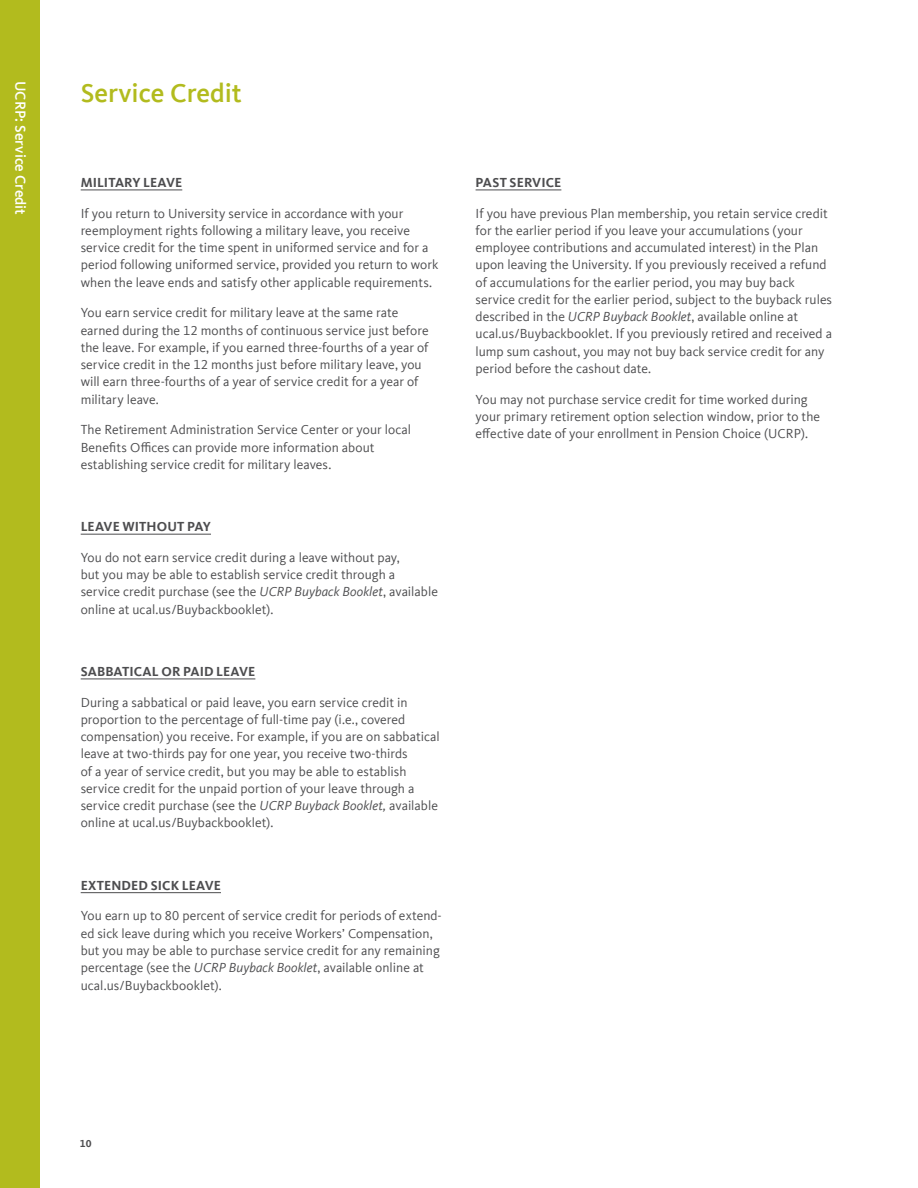
<style>
.page{position:relative;width:918px;height:1188px;background:#fff}
.page>*{position:absolute;margin:0;border:0;box-sizing:border-box;transform-origin:0 0}
.t1{font:500 27px "Kievit Offc Pro";color:#b2bb1e}
.t2{font:500 15px "Kievit Offc Pro";color:#fff}
.t3{font:13.5px/17.2px "Kievit Offc Pro";color:#4d4d4f}
.t4{font:700 13.5px "Kievit Offc Pro";letter-spacing:.005em;color:#4d4d4f}
.t5{font:700 10.5px "Kievit Offc Pro";color:#4d4d4f}
.s1{font-style:italic}
</style>
<div class="page">
<div style="left:0;top:0;width:40px;height:1188px;background:#b2bb1e"></div>
<hr style="left:81px;top:190px;width:101px;height:1px;background:#4d4d4f">
<hr style="left:81px;top:534px;width:130px;height:1px;background:#4d4d4f">
<hr style="left:81px;top:679px;width:174px;height:1px;background:#4d4d4f">
<hr style="left:81px;top:892px;width:140px;height:1px;background:#4d4d4f">
<hr style="left:476px;top:190px;width:85px;height:1px;background:#4d4d4f">
<p class="t2" style="left:29px;top:81px;width:135px;rotate:90deg">UCRP: Service Credit</p>
<h1 class="t1" style="left:81px;top:76px;width:163px">Service Credit</h1>
<p class="t4" style="left:81px;top:174px;width:103px">MILITARY LEAVE</p>
<p class="t3" style="left:81px;top:204px;width:359px">If you return to University service in accordance with your reemployment rights following a military leave, you receive service credit for the time spent in uniformed service and for a period following uniformed service, provided you return to work when the leave ends and satisfy other applicable requirements.</p>
<p class="t3" style="left:81px;top:304px;width:349px">You earn service credit for military leave at the same rate earned during the 12 months of continuous service just before the leave. For example, if you earned three-fourths of a year of service credit in the 12 months just before military leave, you will earn three-fourths of a year of service credit for a year of military leave.</p>
<p class="t3" style="left:81px;top:421px;width:332px">The Retirement Administration Service Center or your local<br>Benefits Offices can provide more information about establishing service credit for military leaves.</p>
<p class="t4" style="left:81px;top:519px;width:132px">LEAVE WITHOUT PAY</p>
<p class="t3" style="left:81px;top:549px;width:359px">You do not earn service credit during a leave without pay,<br>but you may be able to establish service credit through a service credit purchase (see the <span class="s1">UCRP Buyback Booklet</span>, available online at ucal.us/Buybackbooklet).</p>
<p class="t4" style="left:81px;top:663px;width:176px">SABBATICAL OR PAID LEAVE</p>
<p class="t3" style="left:81px;top:693px;width:361px">During a sabbatical or paid leave, you earn service credit in proportion to the percentage of full-time pay (i.e., covered compensation) you receive. For example, if you are on sabbatical leave at two-thirds pay for one year, you receive two-thirds<br>of a year of service credit, but you may be able to establish service credit for the unpaid portion of your leave through a service credit purchase (see the <span class="s1">UCRP Buyback Booklet,</span> available online at ucal.us/Buybackbooklet).</p>
<p class="t4" style="left:81px;top:877px;width:142px">EXTENDED SICK LEAVE</p>
<p class="t3" style="left:81px;top:907px;width:363px">You earn up to 80 percent of service credit for periods of extend&shy;ed sick leave during which you receive Workers’ Compensation, but you may be able to purchase service credit for any remaining percentage (see the <span class="s1">UCRP Buyback Booklet</span>, available online at ucal.us/Buybackbooklet).</p>
<p class="t4" style="left:476px;top:174px;width:87px">PAST SERVICE</p>
<p class="t3" style="left:476px;top:204px;width:358px">If you have previous Plan membership, you retain service credit for the earlier period if you leave your accumulations (your employee contributions and accumulated interest) in the Plan upon leaving the University. If you previously received a refund of accumulations for the earlier period, you may buy back service credit for the earlier period, subject to the buyback rules described in the <span class="s1">UCRP Buyback Booklet</span>, available online at ucal.us/Buybackbooklet. If you previously retired and received a lump sum cashout, you may not buy back service credit for any period before the cashout date.</p>
<p class="t3" style="left:476px;top:390px;width:346px">You may not purchase service credit for time worked during your primary retirement option selection window, prior to the effective date of your enrollment in Pension Choice (UCRP).</p>
<p class="t5" style="left:80px;top:1138px;width:13px">10</p>
</div>
